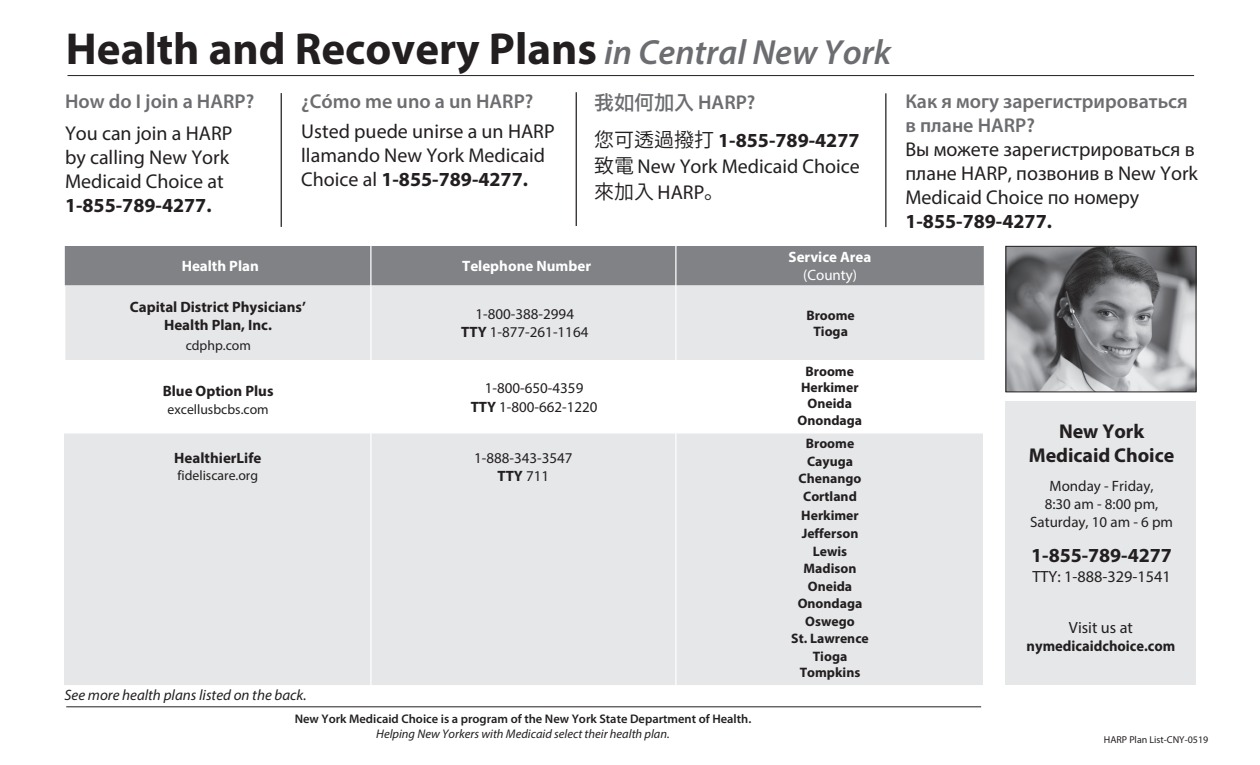
<style>
.page{position:relative;width:1260px;height:765px;background:#fff}
.page>*{position:absolute;margin:0;border:0;box-sizing:border-box;transform-origin:0 0}
.t1{font:700 45px "Myriad Pro";color:#231f20}
.t2{font:20px/24px "Myriad Pro";color:#231f20}
.t3{font:600 20px/24px "Myriad Pro";color:#6c6d70}
.t4{font:700 20px/24px "Myriad Pro";letter-spacing:-.005em;color:#231f20;text-align:center}
.t5{font:20px "Li Gothic Med";color:#6c6d70}
.t6{font:600 20px "Noto Sans CJ Kjp";color:#231f20}
.t7{font:16.25px "Myriad Pro";color:#231f20}
.t8{font:15px/18px "Myriad Pro";color:#231f20;text-align:center}
.t9{font:700 15px/18px "Myriad Pro";color:#231f20;text-align:center}
.t10{font:700 15px "Myriad Pro";color:#fff}
.t11{font:italic 15px "Myriad Pro";color:#231f20}
.t12{font:15px "Myriad Pro";color:#fff}
.t13{font:700 13.75px/17.4px "Myriad Pro";color:#231f20;text-align:center}
.t14{font:13.75px "Myriad Pro";color:#231f20}
.t15{font:600 12.5px "Myriad Pro";color:#231f20}
.t16{font:italic 12.5px "Myriad Pro";color:#231f20}
.t17{font:10px "Myriad Pro";color:#231f20}
.s1{font-weight:600;font-style:italic;font-size:35px;color:#6c6d70}
.s2{font-weight:700}
.s3{font-family:"Myriad Pro";font-weight:600}
.s4{font-family:"Noto Sans CJ Kkr";font-weight:600}
.s5{font-family:"Noto Sans CJ Kjp";font-weight:600}
.s6{font-family:"Myriad Pro";font-weight:400}
</style>
<div class="page">
<div style="left:64px;top:434px;width:919px;height:251px;background:#e6e7e9"></div>
<div style="left:65px;top:285px;width:919px;height:75px;background:#e6e7e9"></div>
<div style="left:65px;top:246px;width:919px;height:39px;background:#808285"></div>
<hr style="left:68px;top:75px;width:1126px;height:1px;background:#231f20">
<hr style="left:66px;top:706px;width:915px;height:1px;background:#231f20">
<hr style="left:370px;top:243px;width:2px;height:450px;background:#fff">
<hr style="left:675px;top:241px;width:2px;height:453px;background:#fff">
<hr style="left:281px;top:93px;width:1px;height:134px;background:#231f20">
<hr style="left:576px;top:92px;width:1px;height:134px;background:#231f20">
<hr style="left:885px;top:93px;width:1px;height:134px;background:#231f20">
<div style="left:1006px;top:401px;width:190px;height:284px;background:#e6e7e9"></div>
<img style="left:1008px;top:248px;width:186px;height:142px">
<div style="left:1006px;top:246px;width:190px;height:146px;border:1px solid #231f20"></div>
<h1 class="t1" style="left:66px;top:20px;width:827px">Health and Recovery Plans <span class="s1">in Central New York</span></h1>
<p class="t3" style="left:65px;top:89px;width:191px">How do I join a HARP?</p>
<p class="t2" style="left:65px;top:121px;width:169px">You can join a HARP by calling New York<br>Medicaid Choice at</p>
<p class="t4" style="left:65px;top:192px;width:148px">1-855-789-4277.</p>
<p class="t3" style="left:301px;top:89px;width:234px">¿Cómo me uno a un HARP?</p>
<p class="t2" style="left:301px;top:119px;width:255px">Usted puede unirse a un HARP llamando New York Medicaid<br>Choice al <span class="s2">1-855-789-4277.</span></p>
<p class="t5" style="left:594px;top:93px;width:163px">我如何加入 <span class="s3">HARP?</span></p>
<p class="t2" style="left:594px;top:127px;width:267px;line-height:26.2px"><span class="s4">您可透過撥打</span> <span class="s2">1-855-789-4277</span><span class="s5">致電</span> New York Medicaid Choice</p>
<p class="t6" style="left:594px;top:181px;width:132px">來加入 <span class="s6">HARP</span>。</p>
<p class="t10" style="left:182px;top:256px;width:79px">Health Plan</p>
<p class="t10" style="left:462px;top:256px;width:130px">Telephone Number</p>
<p class="t10" style="left:789px;top:247px;width:84px">Service Area</p>
<p class="t12" style="left:803px;top:266px;width:56px">(County)</p>
<p class="t9" style="left:130px;top:297px;width:178px">Capital District Physicians’<br>Health Plan, Inc.</p>
<p class="t14" style="left:186px;top:337px;width:67px">cdphp.com</p>
<p class="t9" style="left:163px;top:381px;width:112px">Blue Option Plus</p>
<p class="t14" style="left:168px;top:401px;width:103px">excellusbcbs.com</p>
<p class="t9" style="left:174px;top:449px;width:89px">HealthierLife</p>
<p class="t14" style="left:178px;top:467px;width:82px">fideliscare.org</p>
<p class="t11" style="left:65px;top:686px;width:243px">See more health plans listed on the back.</p>
<p class="t8" style="left:461px;top:305px;width:129px">1-800-388-2994<br><span class="s2">TTY</span> 1-877-261-1164</p>
<p class="t13" style="left:806px;top:307px;width:50px;line-height:16.5px">Broome<br>Tioga</p>
<p class="t8" style="left:471px;top:379px;width:128px;line-height:18.8px">1-800-650-4359<br><span class="s2">TTY</span> 1-800-662-1220</p>
<p class="t8" style="left:474px;top:449px;width:100px">1-888-343-3547<br><span class="s2">TTY</span> 711</p>
<p class="t13" style="left:798px;top:363px;width:66px;line-height:16.2px">Broome<br>Herkimer<br>Oneida<br>Onondaga</p>
<p class="t13" style="left:799px;top:434px;width:64px">Broome<br>Cayuga<br>Chenango<br>Cortland</p>
<p class="t13" style="left:801px;top:505px;width:59px;line-height:18.8px;text-align:left">Herkimer<br>Jefferson</p>
<p class="t13" style="left:791px;top:542px;width:79px">Lewis<br>Madison<br>Oneida<br>Onondaga<br>Oswego<br>St. Lawrence<br>Tioga<br>Tompkins</p>
<p class="t3" style="left:905px;top:89px;width:284px">Как я могу зарегистрироваться в плане HARP?</p>
<p class="t2" style="left:905px;top:137px;width:294px">Вы можете зарегистрироваться в плане HARP, позвонив в New York<br>Medicaid Choice по номеру</p>
<p class="t4" style="left:905px;top:209px;width:148px">1-855-789-4277.</p>
<p class="t4" style="left:1029px;top:418px;width:147px">New York<br>Medicaid Choice</p>
<p class="t8" style="left:1030px;top:476px;width:144px">Monday - Friday,<br>8:30 am - 8:00 pm,<br>Saturday, 10 am - 6 pm</p>
<p class="t4" style="left:1031px;top:543px;width:142px">1-855-789-4277</p>
<p class="t7" style="left:1032px;top:567px;width:140px">TTY: 1-888-329-1541</p>
<p class="t7" style="left:1069px;top:618px;width:65px">Visit us at</p>
<p class="t9" style="left:1027px;top:636px;width:150px">nymedicaidchoice.com</p>
<p class="t15" style="left:295px;top:711px;width:458px">New York Medicaid Choice is a program of the New York State Department of Health.</p>
<p class="t16" style="left:376px;top:726px;width:295px">Helping New Yorkers with Medicaid select their health plan.</p>
<p class="t17" style="left:1104px;top:733px;width:106px">HARP Plan List-CNY-0519</p>
</div>
